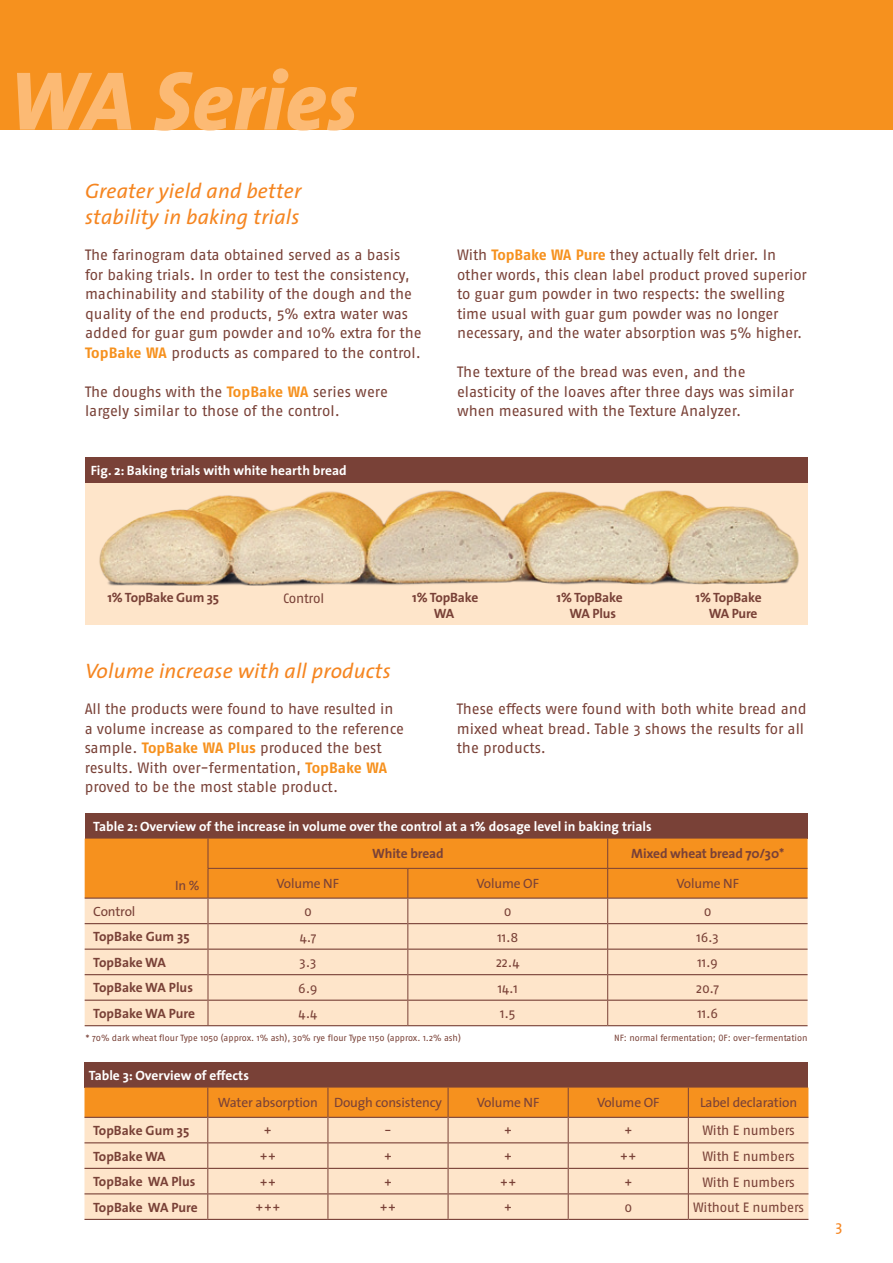
<style>
.page{position:relative;width:893px;height:1263px;background:#fff}
.page>*{position:absolute;margin:0;border:0;box-sizing:border-box;transform-origin:0 0}
.t1{font:italic 800 84px "The Sans";color:#fcba74}
.t2{font:italic 21px/25.5px "The Sans";letter-spacing:.01em;color:#f58520}
.t3{font:15px/19.5px "Fago Pro";letter-spacing:-.005em;color:#794137}
.t4{font:15px "The Sans";color:#f58520}
.t5{font:700 13.5px/16px "The Sans";letter-spacing:-.01em;color:#794137;text-align:center}
.t6{font:700 13.5px "The Sans";color:#fff}
.t7{font:13.5px "Fago Pro";letter-spacing:-.015em;color:#794137}
.t8{font:13.5px "The Sans";letter-spacing:-.01em;color:#794137}
.t9{font:9px "Fago Pro";letter-spacing:-.005em;color:#794137}
.s1{font-weight:700;color:#f6911e}
</style>
<div class="page">
<div style="left:0;top:0;width:893px;height:129px;background:#f6911e"></div>
<div style="left:85px;top:483px;width:723px;height:141px;background:#fee5ca"></div>
<img style="left:99px;top:490px;width:700px;height:95px">
<div style="left:85px;top:457px;width:723px;height:25px;background:#794137"></div>
<div style="left:84px;top:1062px;width:724px;height:25px;background:#794137"></div>
<hr style="left:84px;top:1219px;width:124px;height:1px;background:#794137">
<hr style="left:208px;top:1219px;width:120px;height:1px;background:#794137">
<hr style="left:328px;top:1219px;width:120px;height:1px;background:#794137">
<hr style="left:448px;top:1219px;width:120px;height:1px;background:#794137">
<hr style="left:568px;top:1219px;width:120px;height:1px;background:#794137">
<hr style="left:688px;top:1219px;width:120px;height:1px;background:#794137">
<svg style="left:84px;top:1087px;width:724px;height:132px;background:#f5ca9d"></svg>
<div style="left:85px;top:813px;width:723px;height:25px;background:#794137"></div>
<hr style="left:85px;top:1025px;width:123px;height:1px;background:#794137">
<hr style="left:208px;top:1025px;width:200px;height:1px;background:#794137">
<hr style="left:408px;top:1025px;width:200px;height:1px;background:#794137">
<hr style="left:608px;top:1025px;width:200px;height:1px;background:#794137">
<svg style="left:85px;top:838px;width:723px;height:187px;background:#f5c38e"></svg>
<h1 class="t1" style="left:8px;top:30px;width:351px">WA Series</h1>
<h2 class="t2" style="left:85px;top:178px;width:218px">Greater yield and better stability in baking trials</h2>
<p class="t3" style="left:85px;top:245px;width:338px">The farinogram data obtained served as a basis for baking trials. In order to test the consistency, machinability and stability of the dough and the quality of the end products, 5% extra water was added for guar gum powder and 10% extra for the <span class="s1">TopBake WA</span> products as compared to the control.</p>
<p class="t3" style="left:85px;top:382px;width:304px">The doughs with the <span class="s1">TopBake WA</span> series were largely similar to those of the control.</p>
<p class="t6" style="left:91px;top:459px;width:258px">Fig. 2: Baking trials with white hearth bread</p>
<p class="t3" style="left:457px;top:245px;width:351px">With <span class="s1">TopBake WA Pure</span> they actually felt drier. In other words, this clean label product proved superior to guar gum powder in two respects: the swelling time usual with guar gum powder was no longer necessary, and the water absorption was 5% higher.</p>
<p class="t3" style="left:457px;top:362px;width:339px">The texture of the bread was even, and the elasticity of the loaves after three days was similar when measured with the Texture Analyzer.</p>
<p class="t5" style="left:107px;top:589px;width:113px">1% TopBake Gum 35</p>
<p class="t7" style="left:283px;top:590px;width:43px">Control</p>
<p class="t5" style="left:412px;top:589px;width:68px">1% TopBake<br>WA</p>
<p class="t5" style="left:556px;top:589px;width:68px">1% TopBake<br>WA Plus</p>
<p class="t5" style="left:709px;top:589px;width:55px;text-align:left;text-indent:-13px">1% TopBake<br>WA Pure</p>
<h2 class="t2" style="left:85px;top:658px;width:307px">Volume increase with all products</h2>
<p class="t3" style="left:85px;top:699px;width:321px">All the products were found to have resulted in a volume increase as compared to the reference sample. <span class="s1">TopBake WA Plus</span> produced the best results. With over-fermentation, <span class="s1">TopBake WA </span>proved to be the most stable product.</p>
<p class="t3" style="left:457px;top:699px;width:352px">These effects were found with both white bread and mixed wheat bread. Table 3 shows the results for all the products.</p>
<p class="t6" style="left:93px;top:815px;width:560px">Table 2: Overview of the increase in volume over the control at a 1% dosage level in baking trials</p>
<p class="t8" style="left:175px;top:874px;width:26px">In %</p>
<p class="t5" style="left:372px;top:845px;width:73px">White bread</p>
<p class="t5" style="left:631px;top:845px;width:155px">Mixed wheat bread 70/30*</p>
<p class="t8" style="left:277px;top:872px;width:64px">Volume NF</p>
<p class="t8" style="left:477px;top:872px;width:64px">Volume OF</p>
<p class="t8" style="left:676px;top:872px;width:64px">Volume NF</p>
<p class="t8" style="left:93px;top:900px;width:44px">Control</p>
<p class="t7" style="left:304px;top:903px;width:9px">0</p>
<p class="t7" style="left:504px;top:903px;width:9px">0</p>
<p class="t7" style="left:704px;top:903px;width:9px">0</p>
<p class="t5" style="left:93px;top:928px;width:98px">TopBake Gum 35</p>
<p class="t7" style="left:300px;top:929px;width:18px">4.7</p>
<p class="t7" style="left:497px;top:929px;width:22px">11.8</p>
<p class="t7" style="left:696px;top:929px;width:24px">16.3</p>
<p class="t5" style="left:93px;top:954px;width:74px">TopBake WA</p>
<p class="t7" style="left:299px;top:954px;width:18px">3.3</p>
<p class="t7" style="left:496px;top:954px;width:25px">22.4</p>
<p class="t7" style="left:697px;top:954px;width:22px">11.9</p>
<p class="t5" style="left:93px;top:979px;width:101px">TopBake WA Plus</p>
<p class="t7" style="left:298px;top:980px;width:21px">6.9</p>
<p class="t7" style="left:498px;top:980px;width:22px">14.1</p>
<p class="t7" style="left:696px;top:980px;width:24px">20.7</p>
<p class="t5" style="left:93px;top:1005px;width:103px">TopBake WA Pure</p>
<p class="t7" style="left:299px;top:1005px;width:20px">4.4</p>
<p class="t7" style="left:500px;top:1005px;width:17px">1.5</p>
<p class="t7" style="left:697px;top:1005px;width:22px">11.6</p>
<p class="t9" style="left:86px;top:1032px;width:377px">* 70% dark wheat flour Type 1050 (approx. 1% ash), 30% rye flour Type 1150 (approx. 1.2% ash)</p>
<p class="t9" style="left:614px;top:1032px;width:195px">NF: normal fermentation; OF: over-fermentation</p>
<p class="t6" style="left:89px;top:1064px;width:162px">Table 3: Overview of effects</p>
<p class="t8" style="left:218px;top:1091px;width:226px">Water absorption Dough consistency</p>
<p class="t8" style="left:477px;top:1091px;width:64px">Volume NF</p>
<p class="t8" style="left:597px;top:1091px;width:64px">Volume OF</p>
<p class="t8" style="left:700px;top:1091px;width:99px">Label declaration</p>
<p class="t5" style="left:93px;top:1122px;width:98px">TopBake Gum 35</p>
<p class="t7" style="left:264px;top:1122px;width:10px">+</p>
<p class="t7" style="left:384px;top:1122px;width:9px">-</p>
<p class="t7" style="left:504px;top:1122px;width:10px">+</p>
<p class="t7" style="left:624px;top:1122px;width:10px">+</p>
<p class="t7" style="left:702px;top:1122px;width:94px">With E numbers</p>
<p class="t5" style="left:93px;top:1147px;width:74px">TopBake WA</p>
<p class="t7" style="left:259px;top:1148px;width:18px">++</p>
<p class="t7" style="left:384px;top:1148px;width:10px">+</p>
<p class="t7" style="left:504px;top:1148px;width:10px">+</p>
<p class="t7" style="left:620px;top:1148px;width:18px">++</p>
<p class="t7" style="left:702px;top:1148px;width:94px">With E numbers</p>
<p class="t5" style="left:93px;top:1173px;width:104px">TopBake WA Plus</p>
<p class="t7" style="left:259px;top:1174px;width:18px">++</p>
<p class="t7" style="left:384px;top:1174px;width:10px">+</p>
<p class="t7" style="left:500px;top:1174px;width:18px">++</p>
<p class="t7" style="left:624px;top:1174px;width:10px">+</p>
<p class="t7" style="left:702px;top:1174px;width:94px">With E numbers</p>
<p class="t5" style="left:93px;top:1198px;width:106px">TopBake WA Pure</p>
<p class="t7" style="left:255px;top:1199px;width:27px">+++</p>
<p class="t7" style="left:380px;top:1199px;width:18px">++</p>
<p class="t7" style="left:504px;top:1199px;width:10px">+</p>
<p class="t7" style="left:624px;top:1199px;width:9px">0</p>
<p class="t7" style="left:693px;top:1199px;width:112px">Without E numbers</p>
<p class="t4" style="left:836px;top:1214px;width:8px">3</p>
</div>
